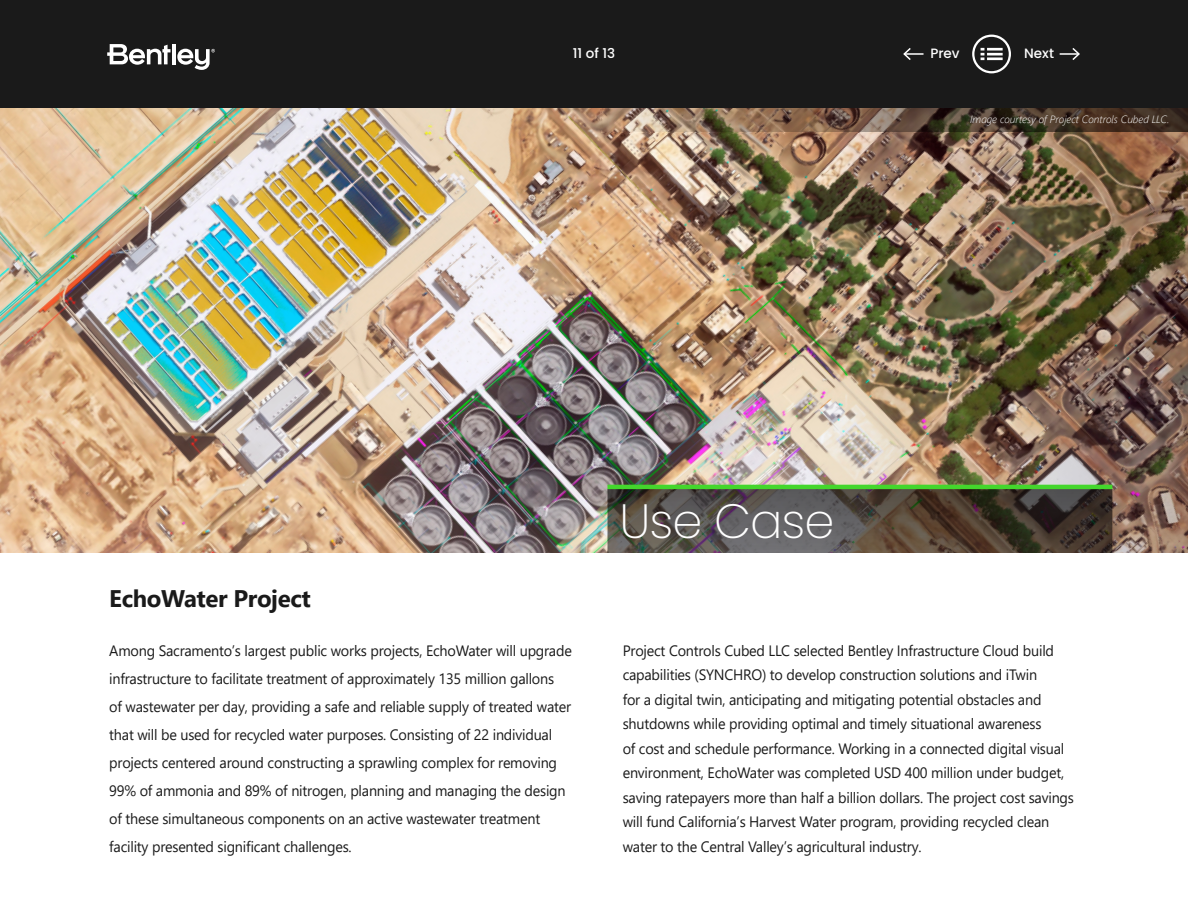
<style>
.page{position:relative;width:1188px;height:918px;background:#fff}
.page>*{position:absolute;margin:0;border:0;box-sizing:border-box;transform-origin:0 0}
.t1{font:200 48px "Poppins";letter-spacing:-.02em;color:#fff}
.t2{font:700 24px "Segoe UI";letter-spacing:-.015em;color:#1a1a1a}
.t3{font:15px/24.5px "Segoe UI";letter-spacing:-.015em;color:#1a1a1a;scale:.96 1}
.t4{font:500 13.5px "Poppins";color:#fff}
.t5{font:italic 300 10.5px "Segoe UI";color:#fff}
</style>
<div class="page">
<img style="left:0;top:108px;width:1188px;height:445px">
<svg style="left:602px;top:108px;width:586px;height:24px;background:#6a5442"></svg>
<svg style="left:608px;top:489px;width:504px;height:64px;background:#514942"></svg>
<hr style="left:608px;top:485px;width:504px;height:4px;background:#44d62c">
<div style="left:0;top:0;width:1188px;height:108px;background:#1a1a1a"></div>
<hr style="left:904px;top:53px;width:20px;height:2px;background:#fff">
<svg style="left:903px;top:48px;width:9px;height:12px"></svg>
<svg style="left:1060px;top:48px;width:20px;height:12px"></svg>
<svg style="left:107px;top:44px;width:63px;height:21px"></svg>
<hr style="left:172px;top:44px;width:4px;height:20px;background:#fff">
<svg style="left:177px;top:49px;width:38px;height:21px"></svg>
<svg style="left:972px;top:35px;width:39px;height:38px"></svg>
<p class="t4" style="left:573px;top:46px;width:44px">11 of 13</p>
<p class="t4" style="left:930px;top:46px;width:31px">Prev</p>
<p class="t4" style="left:1024px;top:46px;width:31px">Next</p>
<h2 class="t2" style="left:109px;top:589px;width:203px">EchoWater Project</h2>
<p class="t5" style="left:970px;top:115px;width:201px">Image courtesy of Project Controls Cubed LLC.</p>
<h1 class="t1" style="left:620px;top:494px;width:217px">Use Case</h1>
<p class="t3" style="left:109px;top:635px;width:483px;line-height:28px">Among Sacramento’s largest public works projects, EchoWater will upgrade infrastructure to facilitate treatment of approximately 135 million gallons<br>of wastewater per day, providing a safe and reliable supply of treated water that will be used for recycled water purposes. Consisting of 22 individual projects centered around constructing a sprawling complex for removing 99% of ammonia and 89% of nitrogen, planning and managing the design of these simultaneous components on an active wastewater treatment facility presented significant challenges.</p>
<p class="t3" style="left:623px;top:637px;width:472px">Project Controls Cubed LLC selected Bentley Infrastructure Cloud build capabilities (SYNCHRO) to develop construction solutions and iTwin<br>for a digital twin, anticipating and mitigating potential obstacles and shutdowns while providing optimal and timely situational awareness<br>of cost and schedule performance. Working in a connected digital visual environment, EchoWater was completed USD 400 million under budget, saving ratepayers more than half a billion dollars. The project cost savings will fund California’s Harvest Water program, providing recycled clean water to the Central Valley’s agricultural industry.</p>
</div>
